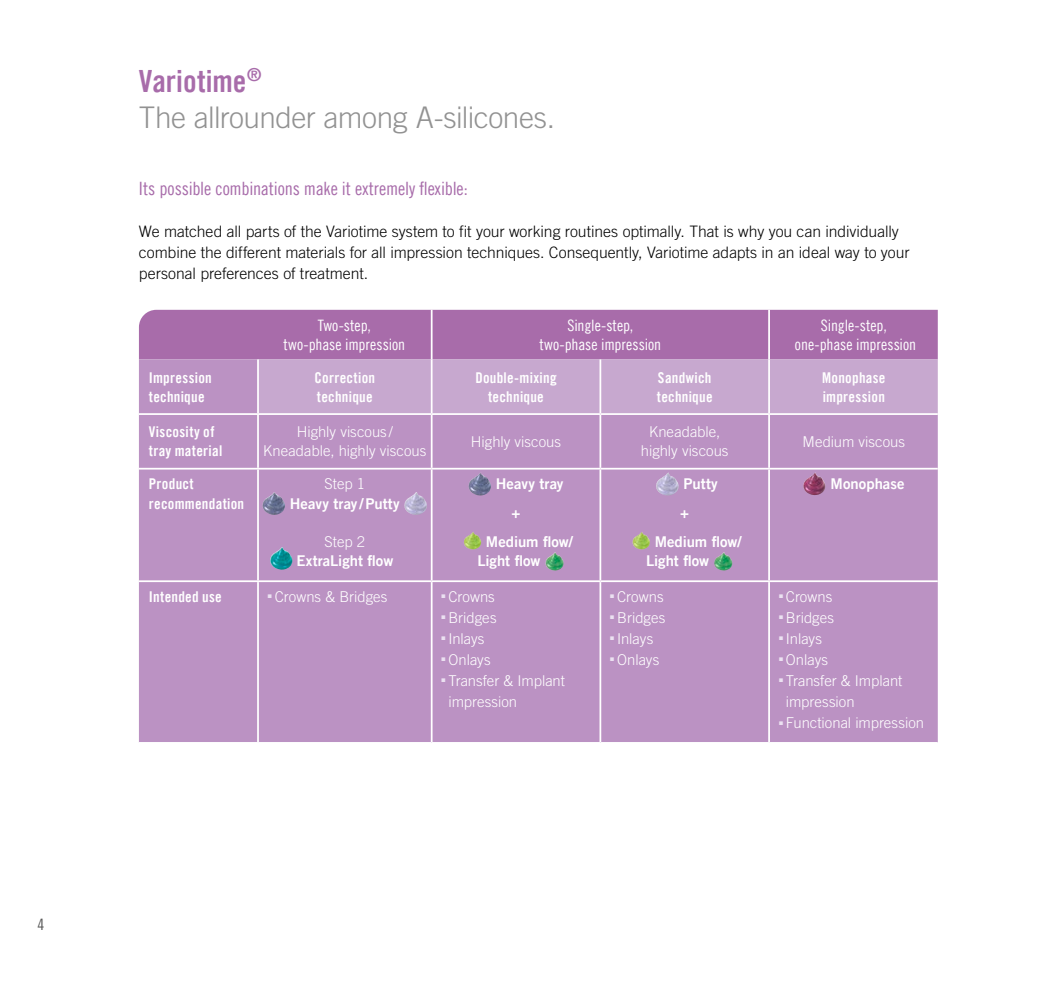
<style>
.page{position:relative;width:1042px;height:993px;background:#fff}
.page>*{position:absolute;margin:0;border:0;box-sizing:border-box;transform-origin:0 0}
.t1{font:30.62px "Trade Gothic LT Com Bd Cn 20";color:#a86caa}
.t2{font:300 29.75px "Trade Gothic LT Com";letter-spacing:-.015em;color:#929292}
.t3{font:18.38px "Trade Gothic LT Com Cn 18";letter-spacing:-.005em;color:#a86caa}
.t4{font:300 15.75px/21px "Trade Gothic LT Com";color:#000}
.t5{font:15.75px/18.9px "Trade Gothic LT Com Cn 18";color:#fff;text-align:center}
.t6{font:15.75px "Trade Gothic LT Com Cn 18";color:#565655}
.t7{font:300 14.88px/19.2px "Trade Gothic LT Com";color:#fff;text-align:center}
.t8{font:14.88px/19.2px "Trade Gothic LT Com Bd Cn 20";letter-spacing:.015em;color:#fff}
.t9{font:14.88px "Trade Gothic LT Com Bd 2";color:#fff}
</style>
<div class="page">
<div style="left:139px;top:415px;width:799px;height:326px;background:#bb92c3"></div>
<svg style="left:139px;top:310px;width:799px;height:103px;background:#b78abc"></svg>
<hr style="left:139px;top:467px;width:119px;height:2px;background:#fff">
<hr style="left:258px;top:467px;width:174px;height:2px;background:#fff">
<hr style="left:432px;top:467px;width:168px;height:2px;background:#fff">
<hr style="left:600px;top:467px;width:169px;height:2px;background:#fff">
<hr style="left:769px;top:467px;width:169px;height:2px;background:#fff">
<hr style="left:139px;top:580px;width:119px;height:2px;background:#fff">
<hr style="left:258px;top:580px;width:174px;height:2px;background:#fff">
<hr style="left:432px;top:580px;width:168px;height:2px;background:#fff">
<hr style="left:600px;top:580px;width:169px;height:2px;background:#fff">
<hr style="left:769px;top:580px;width:169px;height:2px;background:#fff">
<hr style="left:257px;top:359px;width:2px;height:54px;background:#fff">
<hr style="left:431px;top:359px;width:1px;height:54px;background:#fff">
<hr style="left:599px;top:359px;width:2px;height:54px;background:#fff">
<hr style="left:768px;top:359px;width:2px;height:54px;background:#fff">
<hr style="left:257px;top:415px;width:2px;height:52px;background:#fff">
<hr style="left:431px;top:415px;width:1px;height:52px;background:#fff">
<hr style="left:599px;top:415px;width:2px;height:52px;background:#fff">
<hr style="left:768px;top:415px;width:2px;height:52px;background:#fff">
<hr style="left:257px;top:469px;width:2px;height:111px;background:#fff">
<hr style="left:431px;top:469px;width:1px;height:111px;background:#fff">
<hr style="left:599px;top:469px;width:2px;height:111px;background:#fff">
<hr style="left:768px;top:469px;width:2px;height:111px;background:#fff">
<hr style="left:257px;top:582px;width:2px;height:159px;background:#fff">
<hr style="left:431px;top:582px;width:1px;height:159px;background:#fff">
<hr style="left:599px;top:582px;width:2px;height:159px;background:#fff">
<hr style="left:768px;top:582px;width:2px;height:159px;background:#fff">
<hr style="left:431px;top:310px;width:1px;height:49px;background:#fff">
<hr style="left:768px;top:310px;width:2px;height:49px;background:#fff">
<img style="left:262px;top:492px;width:23px;height:23px">
<img style="left:404px;top:492px;width:23px;height:23px">
<img style="left:468px;top:472px;width:23px;height:23px">
<img style="left:464px;top:531px;width:17px;height:18px">
<img style="left:545px;top:552px;width:19px;height:19px">
<img style="left:656px;top:472px;width:23px;height:23px">
<img style="left:632px;top:531px;width:18px;height:18px">
<img style="left:714px;top:552px;width:18px;height:19px">
<img style="left:803px;top:472px;width:22px;height:23px">
<img style="left:270px;top:547px;width:22px;height:23px">
<p class="t6" style="left:38px;top:915px;width:8px">4</p>
<h1 class="t1" style="left:139px;top:62px;width:124px">Variotime<sup>®</sup></h1>
<h2 class="t2" style="left:139px;top:100px;width:417px">The allrounder among A-silicones.</h2>
<p class="t3" style="left:139px;top:177px;width:330px">Its possible combinations make it extremely flexible:</p>
<p class="t4" style="left:139px;top:220px;width:772px">We matched all parts of the Variotime system to fit your working routines optimally. That is why you can individually combine the different materials for all impression techniques. Consequently, Variotime adapts in an ideal way to your personal preferences of treatment.</p>
<p class="t5" style="left:283px;top:315px;width:123px">Two-step,<br>two-phase impression</p>
<p class="t5" style="left:539px;top:315px;width:123px">Single-step, two-phase impression</p>
<p class="t5" style="left:795px;top:315px;width:123px">Single-step, one-phase impression</p>
<p class="t8" style="left:149px;top:367px;width:65px">Impression technique</p>
<p class="t8" style="left:314px;top:367px;width:62px">Correction technique</p>
<p class="t8" style="left:475px;top:367px;width:83px;text-align:center">Double-mixing technique</p>
<p class="t8" style="left:657px;top:367px;width:57px">Sandwich technique</p>
<p class="t8" style="left:822px;top:367px;width:65px">Monophase impression</p>
<p class="t8" style="left:149px;top:422px;width:75px">Viscosity of tray material</p>
<p class="t7" style="left:263px;top:422px;width:165px">Highly viscous /<br>Kneadable, highly viscous</p>
<p class="t7" style="left:471px;top:431px;width:92px">Highly viscous</p>
<p class="t7" style="left:641px;top:422px;width:89px">Kneadable, highly viscous</p>
<p class="t7" style="left:802px;top:431px;width:104px">Medium viscous</p>
<p class="t8" style="left:149px;top:474px;width:97px">Product recommendation</p>
<p class="t7" style="left:325px;top:474px;width:42px">Step 1</p>
<p class="t9" style="left:496px;top:474px;width:69px">Heavy tray</p>
<p class="t9" style="left:511px;top:503px;width:10px">+</p>
<p class="t9" style="left:486px;top:532px;width:89px">Medium flow/</p>
<p class="t9" style="left:477px;top:551px;width:65px">Light flow</p>
<p class="t9" style="left:683px;top:474px;width:36px">Putty</p>
<p class="t9" style="left:680px;top:503px;width:10px">+</p>
<p class="t9" style="left:655px;top:532px;width:89px">Medium flow/</p>
<p class="t9" style="left:646px;top:551px;width:65px">Light flow</p>
<p class="t9" style="left:830px;top:474px;width:75px">Monophase</p>
<p class="t9" style="left:290px;top:494px;width:111px">Heavy tray /Putty</p>
<p class="t7" style="left:325px;top:531px;width:42px">Step 2</p>
<p class="t9" style="left:296px;top:551px;width:98px">ExtraLight flow</p>
<p class="t8" style="left:149px;top:586px;width:74px">Intended use</p>
<p class="t7" style="left:268px;top:586px;width:121px"><sup>■</sup> Crowns &amp; Bridges</p>
<p class="t7" style="left:441px;top:586px;width:55px"><sup>■</sup> Crowns</p>
<p class="t7" style="left:441px;top:607px;width:57px"><sup>■</sup> Bridges</p>
<p class="t7" style="left:441px;top:628px;width:44px"><sup>■</sup> Inlays</p>
<p class="t7" style="left:441px;top:649px;width:51px"><sup>■</sup> Onlays</p>
<p class="t7" style="left:448px;top:669px;width:118px;line-height:21px;text-align:left;text-indent:-7px"><sup>■</sup> Transfer &amp; Implant impression</p>
<p class="t7" style="left:610px;top:586px;width:55px"><sup>■</sup> Crowns</p>
<p class="t7" style="left:610px;top:607px;width:57px"><sup>■</sup> Bridges</p>
<p class="t7" style="left:610px;top:628px;width:44px"><sup>■</sup> Inlays</p>
<p class="t7" style="left:610px;top:649px;width:51px"><sup>■</sup> Onlays</p>
<p class="t7" style="left:779px;top:586px;width:55px"><sup>■</sup> Crowns</p>
<p class="t7" style="left:779px;top:607px;width:57px"><sup>■</sup> Bridges</p>
<p class="t7" style="left:779px;top:628px;width:44px"><sup>■</sup> Inlays</p>
<p class="t7" style="left:779px;top:649px;width:51px"><sup>■</sup> Onlays</p>
<p class="t7" style="left:786px;top:669px;width:118px;line-height:21px;text-align:left;text-indent:-7px"><sup>■</sup> Transfer &amp; Implant impression</p>
<p class="t7" style="left:779px;top:712px;width:147px"><sup>■</sup> Functional impression</p>
</div>
